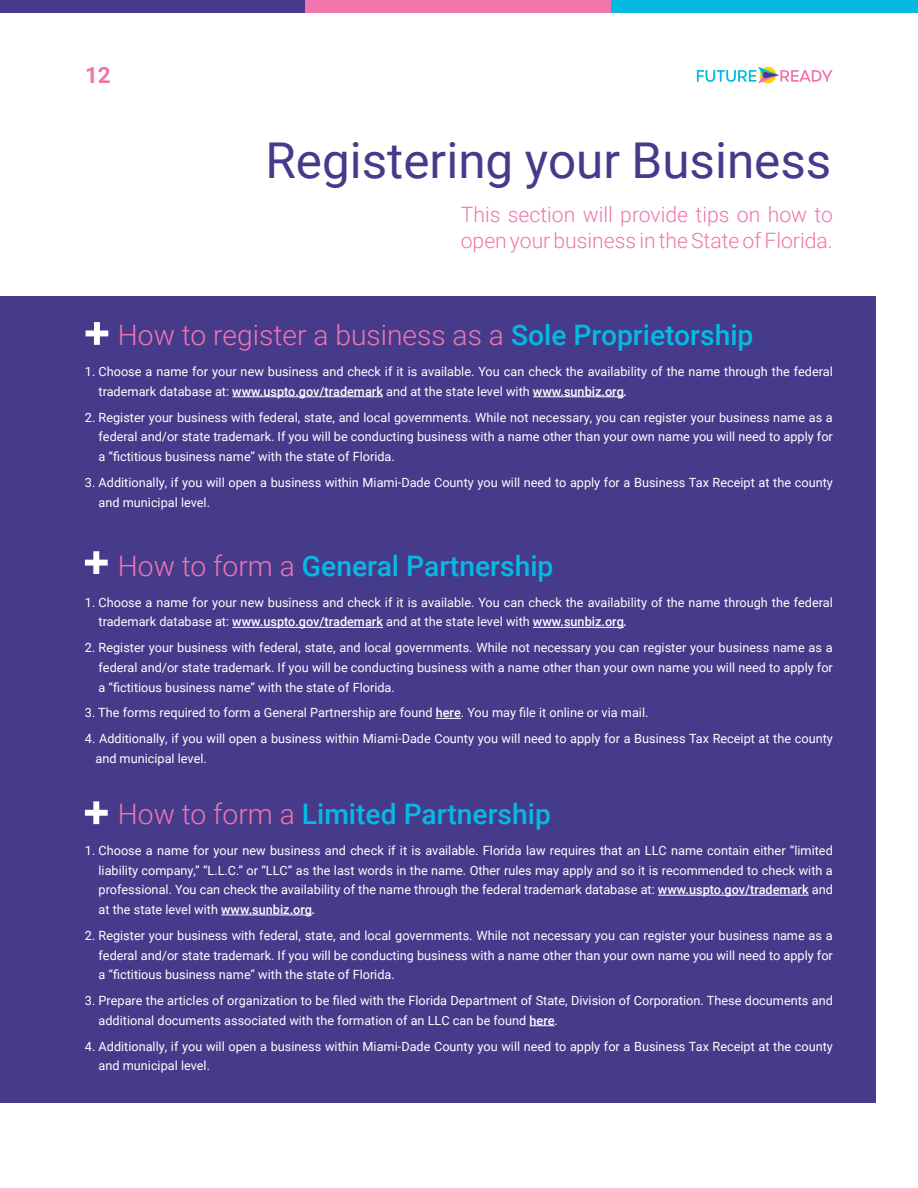
<style>
.page{position:relative;width:918px;height:1188px;background:#fff}
.page>*{position:absolute;margin:0;border:0;box-sizing:border-box;transform-origin:0 0}
.t1{font:49.35px "Roboto";color:#453b8a}
.t2{font:500 28.2px "Roboto";color:#04bae3}
.t3{font:300 28.2px "Roboto";color:#f175ad}
.t4{font:700 22.5px "Roboto";color:#f175ad}
.t5{font:300 21.15px/25.3px "Roboto";color:#f175ad}
.t6{font:12.75px/19.8px "Roboto";color:#fff}
.s1{font-weight:500;color:#04bae3}
.s2{font-weight:500}
.s3{font-weight:500;font-style:italic}
.s4{font-weight:300;color:#f175ad}
</style>
<div class="page">
<div style="left:0;top:296px;width:876px;height:807px;background:#453b8a"></div>
<hr style="left:232px;top:396px;width:151px;height:1px;background:#fff">
<hr style="left:533px;top:396px;width:91px;height:1px;background:#fff">
<hr style="left:232px;top:627px;width:151px;height:1px;background:#fff">
<hr style="left:533px;top:627px;width:91px;height:1px;background:#fff">
<svg style="left:436px;top:718px;width:25px;height:1px"></svg>
<hr style="left:658px;top:895px;width:151px;height:1px;background:#fff">
<hr style="left:221px;top:915px;width:91px;height:1px;background:#fff">
<svg style="left:529px;top:1025px;width:26px;height:1px"></svg>
<svg style="left:86px;top:322px;width:22px;height:23px"></svg>
<svg style="left:85px;top:551px;width:23px;height:23px"></svg>
<svg style="left:85px;top:801px;width:23px;height:23px"></svg>
<div style="left:0;top:0;width:306px;height:13px;background:#453b8a"></div>
<div style="left:306px;top:0;width:306px;height:13px;background:#f175ad"></div>
<div style="left:612px;top:0;width:306px;height:13px;background:#04bae3"></div>
<svg style="left:697px;top:67px;width:136px;height:17px"></svg>
<h3 class="t4" style="left:85px;top:59px;width:27px">12</h3>
<h1 class="t1" style="left:266px;top:126px;width:567px">Registering your Business</h1>
<h3 class="t5" style="left:461px;top:201px;width:374px">This section will provide tips on how to open your business in the State of Florida.</h3>
<h2 class="t3" style="left:118px;top:315px;width:637px">How to register a business as a <span class="s1">Sole Proprietorship</span></h2>
<p class="t6" style="left:99px;top:361px;width:736px;text-indent:-14px">1. Choose a name for your new business and check if it is available. You can check the availability of the name through the federal trademark database at: <span class="s2">www.uspto.gov/trademark</span> and at the state level with <span class="s2">www.sunbiz.org</span><span class="s3">.</span></p>
<p class="t6" style="left:99px;top:407px;width:736px;text-align:justify;text-indent:-14px">2. Register your business with federal, state, and local governments. While not necessary, you can register your business name as a federal and/or state trademark. If you will be conducting business with a name other than your own name you will need to apply for a “fictitious business name” with the state of Florida.</p>
<p class="t6" style="left:99px;top:472px;width:736px;text-indent:-14px">3. Additionally, if you will open a business within Miami-Dade County you will need to apply for a Business Tax Receipt at the county and municipal level.</p>
<h2 class="t2" style="left:118px;top:546px;width:437px"><span class="s4">How to form a</span> General Partnership</h2>
<p class="t6" style="left:99px;top:592px;width:736px;text-indent:-14px">1. Choose a name for your new business and check if it is available. You can check the availability of the name through the federal trademark database at: <span class="s2">www.uspto.gov/trademark</span> and at the state level with <span class="s2">www.sunbiz.org</span><span class="s3">.</span></p>
<p class="t6" style="left:99px;top:637px;width:736px;text-align:justify;text-indent:-14px">2. Register your business with federal, state, and local governments. While not necessary you can register your business name as a federal and/or state trademark. If you will be conducting business with a name other than your own name you will need to apply for a “fictitious business name” with the state of Florida.</p>
<p class="t6" style="left:85px;top:703px;width:565px">3. The forms required to form a General Partnership are found <span class="s2">here</span>. You may file it online or via mail.</p>
<p class="t6" style="left:95px;top:728px;width:739px;text-indent:-10px">4. Additionally, if you will open a business within Miami-Dade County you will need to apply for a Business Tax Receipt at the county and municipal level.</p>
<h2 class="t2" style="left:118px;top:795px;width:435px"><span class="s4">How to form a</span> Limited Partnership</h2>
<p class="t6" style="left:99px;top:840px;width:736px;text-align:justify;text-indent:-14px">1. Choose a name for your new business and check if it is available. Florida law requires that an LLC name contain either “limited liability company,” “L.L.C.” or “LLC” as the last words in the name. Other rules may apply and so it is recommended to check with a professional. You can check the availability of the name through the federal trademark database at: <span class="s2">www.uspto.gov/trademark</span> and at the state level with <span class="s2">www.sunbiz.org</span><span class="s3">.</span></p>
<p class="t6" style="left:99px;top:925px;width:736px;text-align:justify;text-indent:-14px">2. Register your business with federal, state, and local governments. While not necessary you can register your business name as a federal and/or state trademark. If you will be conducting business with a name other than your own name you will need to apply for a “fictitious business name” with the state of Florida.</p>
<p class="t6" style="left:99px;top:990px;width:736px;text-indent:-14px">3. Prepare the articles of organization to be filed with the Florida Department of State, Division of Corporation. These documents and additional documents associated with the formation of an LLC can be found <span class="s2">here</span>.</p>
<p class="t6" style="left:99px;top:1036px;width:736px;text-indent:-14px">4. Additionally, if you will open a business within Miami-Dade County you will need to apply for a Business Tax Receipt at the county and municipal level.</p>
</div>
